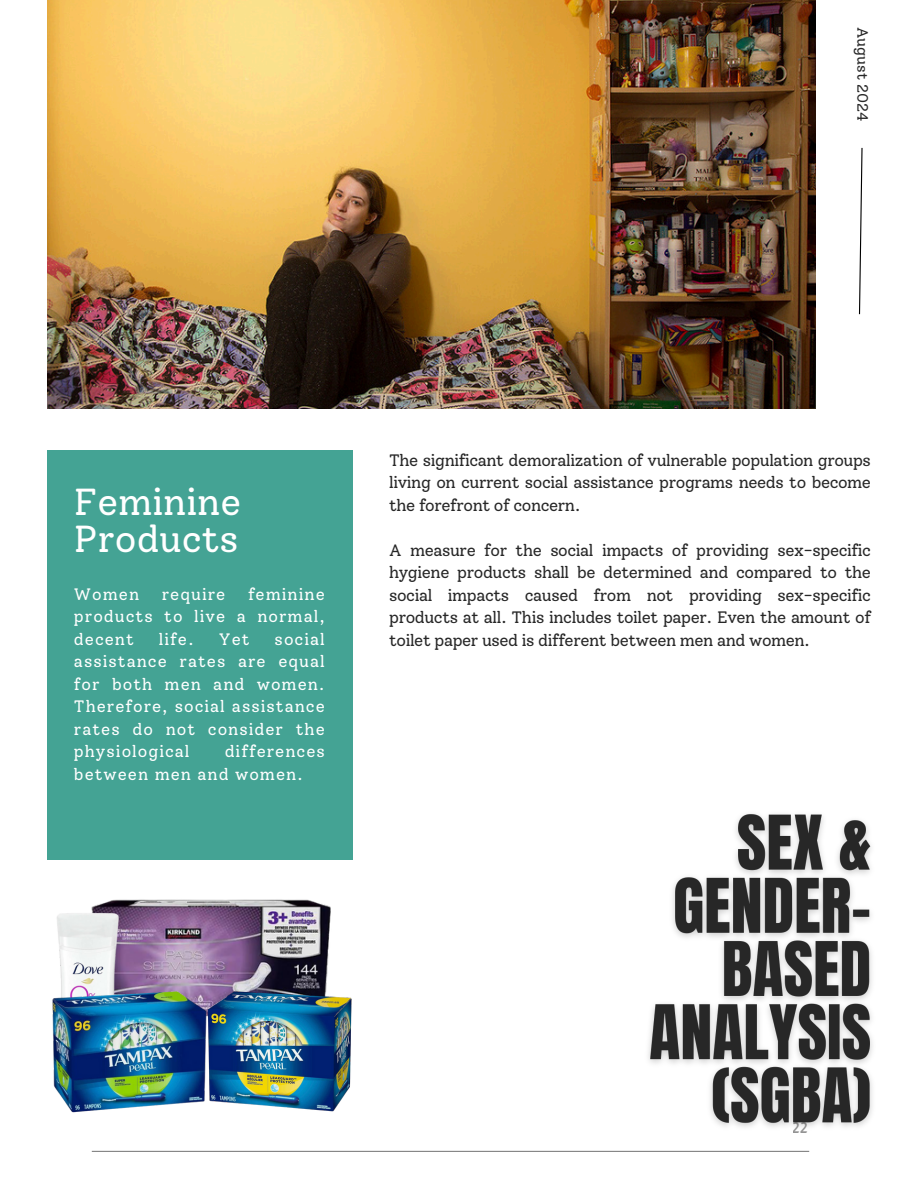
<style>
.page{position:relative;width:918px;height:1188px;background:#fff}
.page>*{position:absolute;margin:0;border:0;box-sizing:border-box;transform-origin:0 0}
.t1{font:37.5px/37.2px "Solway";color:#fff}
.t2{font:16.5px/22.5px "Solway";letter-spacing:-.025em;color:#272727;text-align:justify}
.t3{font:16.5px/22.5px "Solway";letter-spacing:.06em;color:#fff;text-align:justify}
.t4{font:15px "Solway";color:#272727}
.t5{font:700 15px "Almarai";color:#272727}
</style>
<div class="page">
<img style="left:47px;top:0;width:769px;height:408px">
<div style="left:47px;top:450px;width:305px;height:410px;background:#44a394"></div>
<svg style="left:858px;top:147px;width:5px;height:168px"></svg>
<img style="left:648px;top:813px;width:225px;height:315px">
<img style="left:91px;top:899px;width:240px;height:92px">
<img style="left:57px;top:913px;width:108px;height:54px">
<img style="left:213px;top:991px;width:139px;height:120px">
<img style="left:52px;top:967px;width:161px;height:146px">
<hr style="left:92px;top:1151px;width:717px;height:1px;background:#000">
<p class="t4" style="left:872px;top:27px;width:96px;rotate:90deg">August 2024</p>
<p class="t1" style="left:74px;top:483px;width:169px">Feminine<br>Products</p>
<p class="t3" style="left:74px;top:583px;width:252px;text-indent:174px">feminine products to live a normal, decent</p>
<p class="t3" style="left:74px;top:583px;width:67px">Women</p>
<p class="t3" style="left:162px;top:583px;width:65px">require</p>
<p class="t3" style="left:159px;top:628px;width:36px">life.</p>
<p class="t3" style="left:219px;top:628px;width:32px">Yet</p>
<p class="t3" style="left:74px;top:628px;width:252px;text-indent:201px">social assistance rates are equal for both men and women.<br>Therefore, social assistance rates do not consider the physiological</p>
<p class="t3" style="left:74px;top:740px;width:252px;text-indent:151px">differences between men and women.</p>
<h2 class="t2" style="left:389px;top:449px;width:483px">The significant demoralization of vulnerable population groups living on current social assistance programs needs to become the forefront of concern.</h2>
<p class="t2" style="left:389px;top:539px;width:483px">A measure for the social impacts of providing sex-specific hygiene products shall be determined and compared to the social impacts caused from not providing sex-specific products at all. This includes toilet paper. Even the amount of toilet paper used is different between men and women.</p>
<p class="t5" style="left:793px;top:1120px;width:16px">22</p>
</div>
